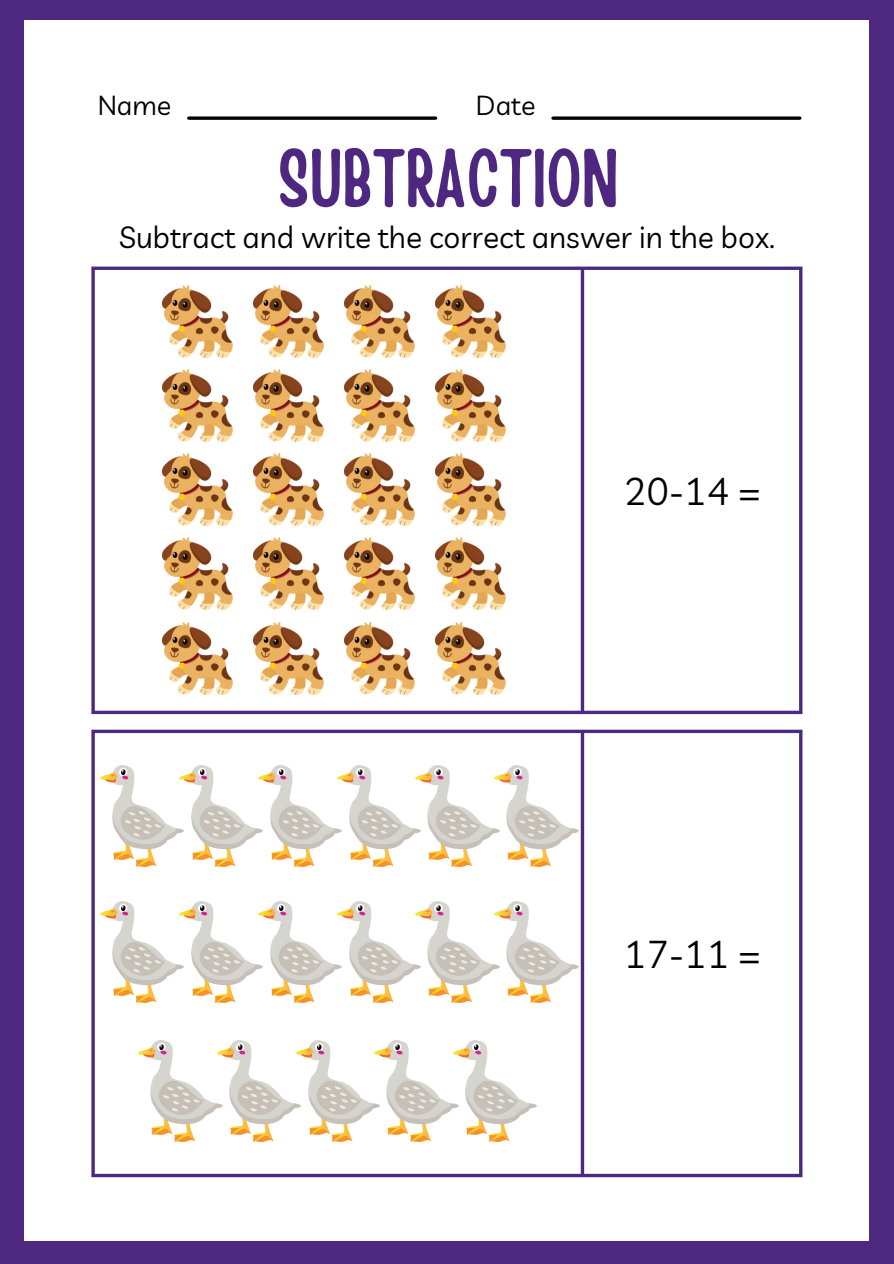
<style>
.page{position:relative;width:894px;height:1264px;background:#fff}
.page>*{position:absolute;margin:0;border:0;box-sizing:border-box;transform-origin:0 0}
.t1{font:81.6px "Handy Casual Condensed";color:#4e2780}
.t2{font:37.8px "Livvic";color:#000}
.t3{font:30px "Livvic";color:#000}
.t4{font:26.85px "Livvic";color:#000}
</style>
<div class="page">
<div style="left:0;top:0;width:893px;height:1263px;background:#4e2780"></div>
<div style="left:24px;top:20px;width:845px;height:1220px;background:#fff"></div>
<svg style="left:189px;top:116px;width:246px;height:4px"></svg>
<svg style="left:553px;top:116px;width:246px;height:4px"></svg>
<svg style="left:91px;top:733px;width:4px;height:440px;background:#684793"></svg>
<svg style="left:580px;top:733px;width:4px;height:440px;background:#705198"></svg>
<svg style="left:798px;top:733px;width:4px;height:440px"></svg>
<svg style="left:91px;top:729px;width:711px;height:4px;background:#6c4c95"></svg>
<svg style="left:91px;top:1173px;width:711px;height:4px;background:#725399"></svg>
<svg style="left:91px;top:270px;width:4px;height:440px;background:#694893"></svg>
<svg style="left:580px;top:270px;width:4px;height:440px;background:#705199"></svg>
<svg style="left:799px;top:270px;width:3px;height:440px"></svg>
<svg style="left:91px;top:266px;width:711px;height:4px;background:#694893"></svg>
<svg style="left:91px;top:710px;width:711px;height:4px;background:#6d4d96"></svg>
<img style="left:162px;top:285px;width:70px;height:72px">
<img style="left:100px;top:765px;width:79px;height:101px">
<img style="left:254px;top:285px;width:69px;height:72px">
<img style="left:344px;top:285px;width:70px;height:72px">
<img style="left:435px;top:285px;width:70px;height:72px">
<img style="left:162px;top:369px;width:70px;height:72px">
<img style="left:254px;top:369px;width:69px;height:72px">
<img style="left:344px;top:369px;width:70px;height:72px">
<img style="left:435px;top:369px;width:70px;height:72px">
<img style="left:162px;top:453px;width:70px;height:72px">
<img style="left:254px;top:453px;width:69px;height:72px">
<img style="left:344px;top:453px;width:70px;height:72px">
<img style="left:435px;top:453px;width:70px;height:72px">
<img style="left:162px;top:538px;width:70px;height:72px">
<img style="left:254px;top:538px;width:69px;height:72px">
<img style="left:344px;top:538px;width:70px;height:72px">
<img style="left:435px;top:538px;width:70px;height:72px">
<img style="left:162px;top:622px;width:70px;height:72px">
<img style="left:254px;top:622px;width:69px;height:72px">
<img style="left:344px;top:622px;width:70px;height:72px">
<img style="left:435px;top:622px;width:70px;height:72px">
<img style="left:179px;top:765px;width:79px;height:101px">
<img style="left:258px;top:765px;width:79px;height:101px">
<img style="left:337px;top:765px;width:79px;height:101px">
<img style="left:416px;top:765px;width:78px;height:101px">
<img style="left:494px;top:765px;width:84px;height:101px">
<img style="left:100px;top:901px;width:79px;height:101px">
<img style="left:179px;top:901px;width:79px;height:101px">
<img style="left:258px;top:901px;width:79px;height:101px">
<img style="left:337px;top:901px;width:79px;height:101px">
<img style="left:416px;top:901px;width:78px;height:101px">
<img style="left:494px;top:901px;width:84px;height:101px">
<img style="left:139px;top:1040px;width:78px;height:101px">
<img style="left:217px;top:1040px;width:79px;height:101px">
<img style="left:296px;top:1040px;width:78px;height:101px">
<img style="left:374px;top:1040px;width:79px;height:101px">
<img style="left:453px;top:1040px;width:83px;height:101px">
<h1 class="t4" style="left:98px;top:88px;width:75px">Name</h1>
<p class="t4" style="left:476px;top:88px;width:61px">Date</p>
<p class="t1" style="left:279px;top:125px;width:341px">SUBTRACTION</p>
<p class="t3" style="left:119px;top:218px;width:657px">Subtract and write the correct answer in the box.</p>
<p class="t2" style="left:623px;top:466px;width:139px">20-14 =</p>
<h3 class="t2" style="left:623px;top:929px;width:139px">17-11 =</h3>
</div>
